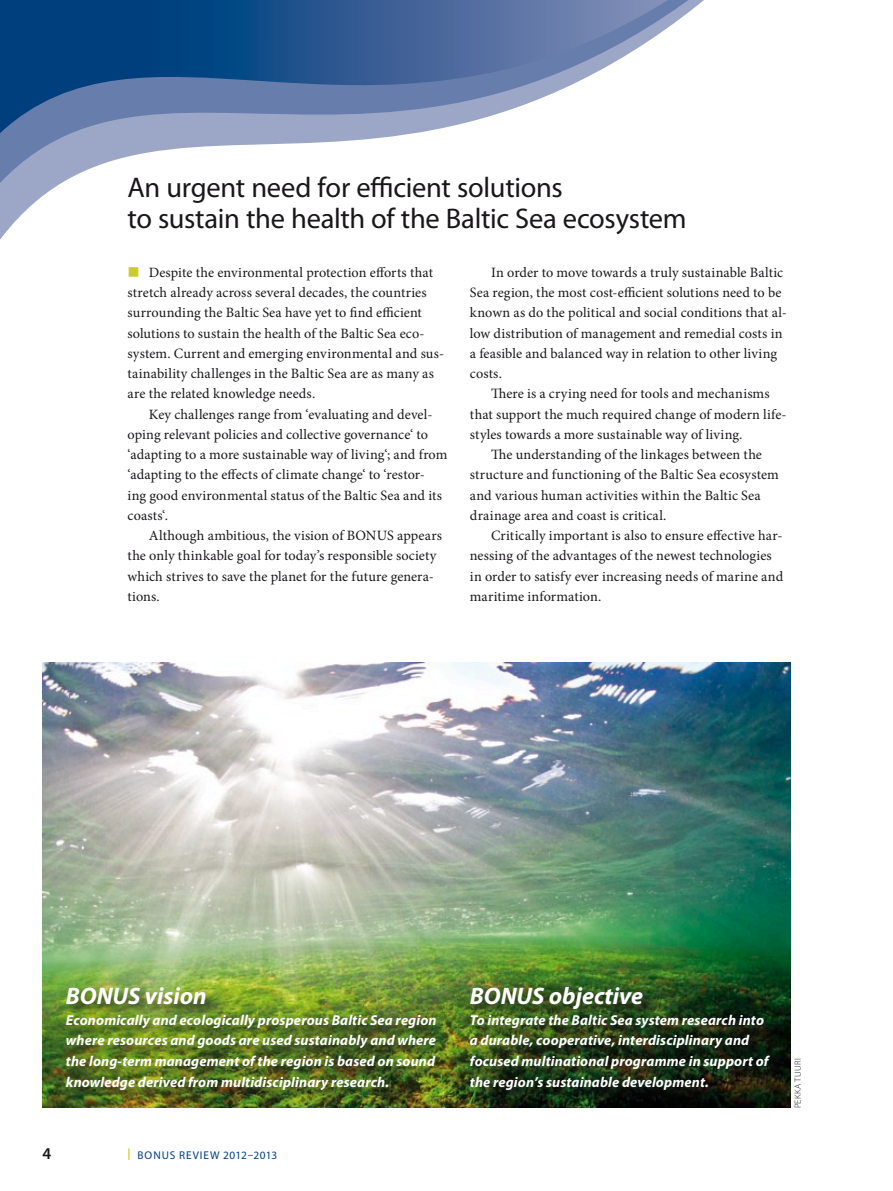
<style>
.page{position:relative;width:893px;height:1191px;background:#fff}
.page>*{position:absolute;margin:0;border:0;box-sizing:border-box;transform-origin:0 0}
.t1{font:28.5px/31.5px "Myriad Pro";letter-spacing:-.01em;color:#1a171b}
.t2{font:italic 700 24px "Myriad Pro";letter-spacing:-.005em;color:#fff}
.t3{font:600 16.5px "Myriad Pro";color:#1a171b}
.t4{font:italic 700 14.4px/20.7px "Myriad Pro";letter-spacing:.01em;color:#fff}
.t5{font:14.25px/20.2px "Minion Pro";letter-spacing:.01em;color:#1a171b}
.t6{font:11.25px "Myriad Pro";letter-spacing:.08em;color:#003f7d}
.t7{font:300 9px "Myriad Pro";color:#1a171b}
.s1{font-weight:700;color:#cdcc26}
</style>
<div class="page">
<svg style="left:0;top:0;width:704px;height:240px"></svg>
<svg style="left:0;top:0;width:668px;height:133px;background:#5a7aa7"></svg>
<img style="left:43px;top:662px;width:748px;height:445px">
<div style="left:468px;top:985px;width:316px;height:118px;background:#1a171b;opacity:.75"></div>
<div style="left:64px;top:985px;width:386px;height:118px;background:#1a171b;opacity:.75"></div>
<h1 class="t1" style="left:128px;top:171px;width:561px">An urgent need for efficient solutions<br>to sustain the health of the Baltic Sea ecosystem</h1>
<p class="t5" style="left:128px;top:262px;width:318px;text-indent:21px">Despite the environmental protection efforts that stretch already across several decades, the countries surrounding the Baltic Sea have yet to find efficient solutions to sustain the health of the Baltic Sea eco&shy;system. Current and emerging environmental and sus&shy;tainability challenges in the Baltic Sea are as many as are the related knowledge needs.</p>
<p class="t5" style="left:128px;top:404px;width:321px;text-indent:21px">Key challenges range from ‘evaluating and devel&shy;oping relevant policies and collective governance‘ to ‘adapting to a more sustainable way of living‘; and from ‘adapting to the effects of climate change‘ to ‘restor-<br>ing good environmental status of the Baltic Sea and its coasts‘.</p>
<p class="t5" style="left:128px;top:525px;width:316px;text-indent:21px">Although ambitious, the vision of BONUS appears the only thinkable goal for today’s responsible society which strives to save the planet for the future genera&shy;tions.</p>
<p class="t5" style="left:470px;top:262px;width:319px;text-indent:21px">In order to move towards a truly sustainable Baltic Sea region, the most cost-efficient solutions need to be known as do the political and social conditions that al&shy;low distribution of management and remedial costs in a feasible and balanced way in relation to other living costs.</p>
<p class="t5" style="left:491px;top:384px;width:280px">There is a crying need for tools and mechanisms</p>
<p class="t5" style="left:470px;top:404px;width:318px">that support the much required change of modern life-</p>
<p class="t5" style="left:470px;top:424px;width:274px">styles towards a more sustainable way of living.</p>
<p class="t5" style="left:491px;top:444px;width:272px">The understanding of the linkages between the</p>
<p class="t5" style="left:470px;top:465px;width:310px">structure and functioning of the Baltic Sea ecosystem</p>
<p class="t5" style="left:470px;top:485px;width:292px">and various human activities within the Baltic Sea</p>
<p class="t5" style="left:470px;top:505px;width:198px">drainage area and coast is critical.</p>
<p class="t5" style="left:491px;top:525px;width:293px">Critically important is also to ensure effective har-</p>
<p class="t5" style="left:470px;top:546px;width:303px">nessing of the advantages of the newest technologies</p>
<p class="t5" style="left:470px;top:566px;width:315px">in order to satisfy ever increasing needs of marine and</p>
<p class="t5" style="left:470px;top:586px;width:133px">maritime information.</p>
<h2 class="t2" style="left:66px;top:980px;width:142px">BONUS vision</h2>
<p class="t4" style="left:66px;top:1009px;width:372px;text-align:justify">Economically and ecologically prosperous Baltic Sea region where resources and goods are used sustainably and where the long-term management of the region is based on sound knowledge derived from multidisciplinary research.</p>
<p class="t3" style="left:43px;top:1142px;width:10px">4</p>
<p class="t6" style="left:128px;top:1147px;width:151px"><span class="s1">|</span> BONUS review 2012–2013</p>
<h2 class="t2" style="left:470px;top:980px;width:175px">BONUS objective</h2>
<p class="t4" style="left:470px;top:1009px;width:300px">To integrate the Baltic Sea system research into a durable, cooperative, interdisciplinary and focused multinational programme in support of the region’s sustainable development.</p>
<p class="t7" style="left:792px;top:1108px;width:51px;rotate:-90deg">Pekka Tuu ri</p>
</div>
